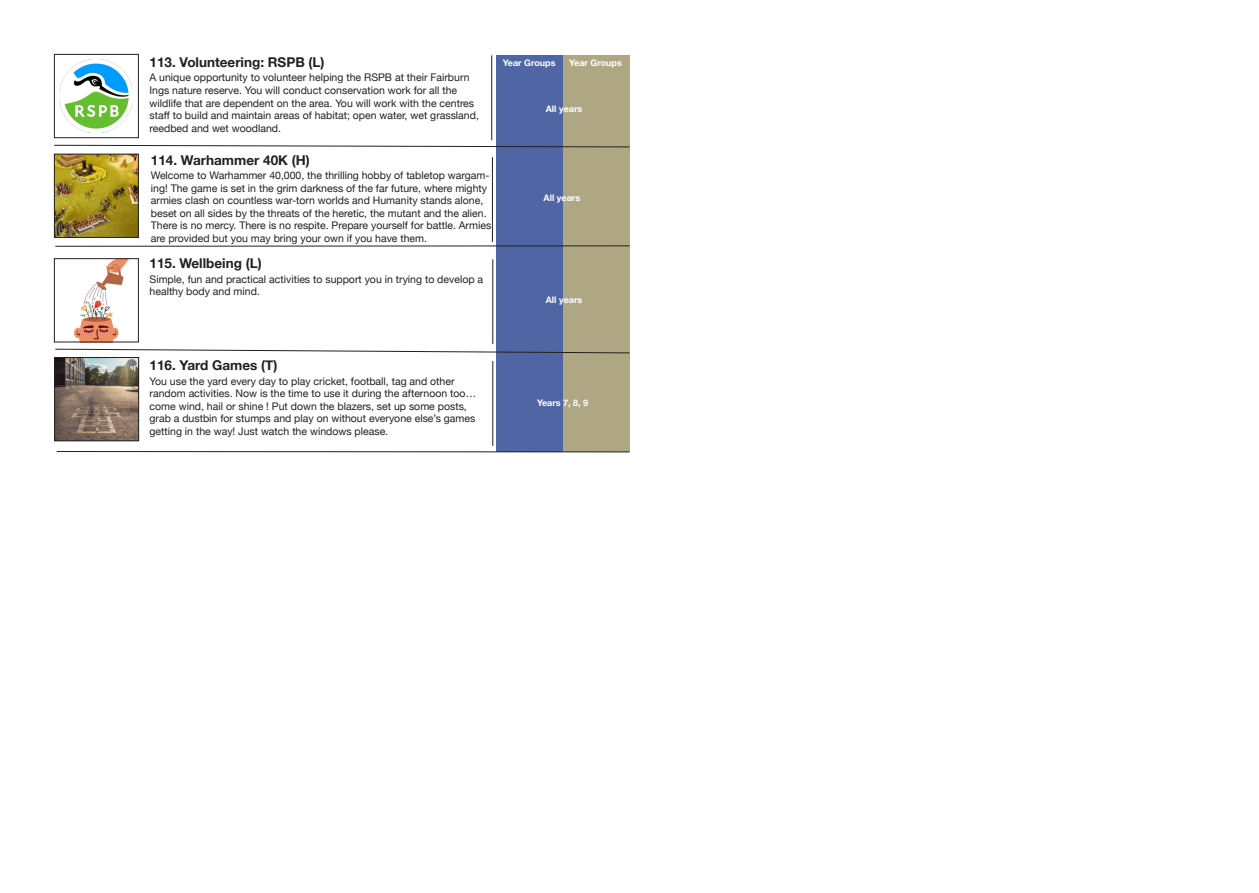
<style>
.page{position:relative;width:1259px;height:893px;background:#fff}
.page>*{position:absolute;margin:0;border:0;box-sizing:border-box;transform-origin:0 0}
.t1{font:700 13.5px "Helvetica Neue";color:#231f20}
.t2{font:10.5px/12.6px "Helvetica Neue";color:#231f20}
.t3{font:700 9px "Helvetica Neue";color:#fff}
</style>
<div class="page">
<div style="left:563px;top:55px;width:66px;height:397px;background:#afa784"></div>
<div style="left:497px;top:55px;width:66px;height:397px;background:#5065a4"></div>
<hr style="left:491px;top:55px;width:1px;height:85px;background:#231f20">
<img style="left:56px;top:156px;width:81px;height:80px">
<div style="left:54px;top:154px;width:85px;height:84px;border:1px solid #231f20"></div>
<hr style="left:492px;top:259px;width:1px;height:85px;background:#231f20">
<hr style="left:492px;top:361px;width:1px;height:85px;background:#231f20">
<hr style="left:492px;top:157px;width:1px;height:85px;background:#231f20">
<img style="left:73px;top:260px;width:55px;height:80px">
<div style="left:54px;top:258px;width:85px;height:84px;border:1px solid #231f20"></div>
<svg style="left:54px;top:145px;width:576px;height:3px"></svg>
<hr style="left:55px;top:245px;width:574px;height:2px;background:#231f20">
<svg style="left:55px;top:348px;width:575px;height:6px"></svg>
<hr style="left:57px;top:451px;width:572px;height:1px;background:#231f20">
<img style="left:56px;top:359px;width:81px;height:80px">
<div style="left:54px;top:357px;width:85px;height:84px;border:1px solid #231f20"></div>
<img style="left:60px;top:60px;width:73px;height:72px">
<div style="left:54px;top:54px;width:85px;height:84px;border:1px solid #231f20"></div>
<p class="t1" style="left:150px;top:52px;width:177px">113. Volunteering: RSPB (L)</p>
<p class="t2" style="left:150px;top:72px;width:331px">A unique opportunity to volunteer helping the RSPB at their Fairburn Ings nature reserve. You will conduct conservation work for all the wildlife that are dependent on the area. You will work with the centres staff to build and maintain areas of habitat; open water, wet grassland, reedbed and wet woodland.</p>
<p class="t1" style="left:151px;top:149px;width:160px">114. Warhammer 40K (H)</p>
<p class="t2" style="left:151px;top:169px;width:342px">Welcome to Warhammer 40,000, the thrilling hobby of tabletop wargam&shy;ing! The game is set in the grim darkness of the far future, where mighty armies clash on countless war-torn worlds and Humanity stands alone, beset on all sides by the threats of the heretic, the mutant and the alien.<br>There is no mercy. There is no respite. Prepare yourself for battle. Armies are provided but you may bring your own if you have them.</p>
<p class="t1" style="left:150px;top:253px;width:114px">115. Wellbeing (L)</p>
<p class="t2" style="left:150px;top:273px;width:335px">Simple, fun and practical activities to support you in trying to develop a healthy body and mind.</p>
<p class="t3" style="left:503px;top:56px;width:54px">Year Groups</p>
<p class="t3" style="left:569px;top:56px;width:54px">Year Groups</p>
<p class="t3" style="left:546px;top:101px;width:38px">All years</p>
<p class="t3" style="left:543px;top:191px;width:38px">All years</p>
<p class="t3" style="left:546px;top:293px;width:38px">All years</p>
<p class="t1" style="left:150px;top:355px;width:129px">116. Yard Games (T)</p>
<p class="t2" style="left:150px;top:375px;width:328px">You use the yard every day to play cricket, football, tag and other random activities. Now is the time to use it during the afternoon too… come wind, hail or shine ! Put down the blazers, set up some posts, grab a dustbin for stumps and play on without everyone else’s games getting in the way! Just watch the windows please.</p>
<p class="t3" style="left:537px;top:396px;width:53px">Years 7, 8, 9</p>
</div>
